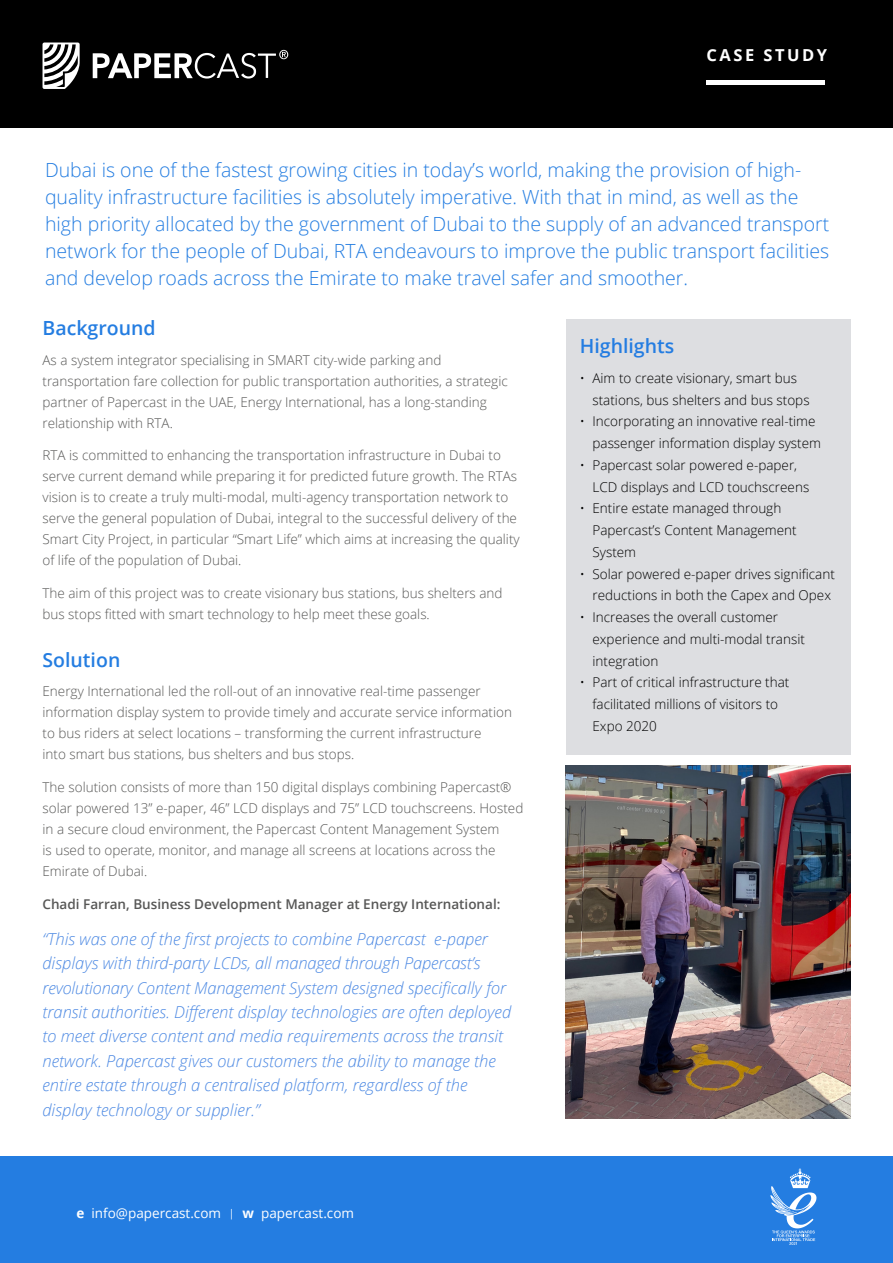
<style>
.page{position:relative;width:893px;height:1263px;background:#fff}
.page>*{position:absolute;margin:0;border:0;box-sizing:border-box;transform-origin:0 0}
.t1{font:300 19.5px/27px "Open Sans";color:#247de1}
.t2{font:600 19.5px "Open Sans";color:#247de1}
.t3{font:italic 300 16.5px/24.3px "Open Sans";color:#4e8ae3}
.t4{font:700 16.5px "Open Sans";letter-spacing:.15em;color:#fff}
.t5{font:300 13.5px/21px "Open Sans";color:#575756}
.t6{font:300 13.5px/21.8px "Open Sans";color:#000}
.t7{font:600 13.5px "Open Sans";color:#575756}
.t8{font:13.5px "Open Sans";color:#fff}
.s1{font-weight:700}
.s2{font-size:10.5px}
</style>
<div class="page">
<div style="left:566px;top:319px;width:284px;height:435px;background:#dddee1"></div>
<img style="left:566px;top:765px;width:284px;height:353px">
<div style="left:0;top:1157px;width:893px;height:106px;background:#247de1"></div>
<svg style="left:770px;top:1168px;width:46px;height:77px"></svg>
<div style="left:0;top:0;width:893px;height:128px;background:#000"></div>
<svg style="left:43px;top:43px;width:37px;height:46px"></svg>
<svg style="left:93px;top:50px;width:195px;height:29px"></svg>
<hr style="left:707px;top:81px;width:118px;height:4px;background:#fff">
<p class="t4" style="left:707px;top:44px;width:122px">CASE STUDY</p>
<p class="t1" style="left:45px;top:155px;width:786px">Dubai is one of the fastest growing cities in today’s world, making the provision of high&shy;quality infrastructure facilities is absolutely imperative. With that in mind, as well as the high priority allocated by the government of Dubai to the supply of an advanced transport network for the people of Dubai, RTA endeavours to improve the public transport facilities and develop roads across the Emirate to make travel safer and smoother.</p>
<h1 class="t2" style="left:43px;top:315px;width:115px">Background</h1>
<p class="t5" style="left:43px;top:349px;width:467px">As a system integrator specialising in SMART city-wide parking and transportation fare collection for public transportation authorities, a strategic partner of Papercast in the UAE, Energy International, has a long-standing relationship with RTA.</p>
<p class="t5" style="left:43px;top:444px;width:479px">RTA is committed to enhancing the transportation infrastructure in Dubai to serve current demand while preparing it for predicted future growth. The RTAs vision is to create a truly multi-modal, multi-agency transportation network to serve the general population of Dubai, integral to the successful delivery of the Smart City Project, in particular “Smart Life” which aims at increasing the quality of life of the population of Dubai.</p>
<p class="t5" style="left:43px;top:582px;width:461px">The aim of this project was to create visionary bus stations, bus shelters and bus stops fitted with smart technology to help meet these goals.</p>
<h1 class="t2" style="left:43px;top:646px;width:79px">Solution</h1>
<p class="t5" style="left:43px;top:681px;width:471px">Energy International led the roll-out of an innovative real-time passenger information display system to provide timely and accurate service information to bus riders at select locations – transforming the current infrastructure<br>into smart bus stations, bus shelters and bus stops.</p>
<p class="t5" style="left:43px;top:776px;width:482px">The solution consists of more than 150 digital displays combining Papercast® solar powered 13” e-paper, 46” LCD displays and 75” LCD touchscreens. Hosted in a secure cloud environment, the Papercast Content Management System<br>is used to operate, monitor, and manage all screens at locations across the Emirate of Dubai.</p>
<p class="t7" style="left:43px;top:895px;width:459px">Chadi Farran, Business Development Manager at Energy International:</p>
<p class="t3" style="left:43px;top:926px;width:470px">“This was one of the first projects to combine Papercast e-paper displays with third-party LCDs, all managed through Papercast’s revolutionary Content Management System designed specifically for transit authorities. Different display technologies are often deployed to meet diverse content and media requirements across the transit network. Papercast gives our customers the ability to manage the entire estate through a centralised platform, regardless of the display technology or supplier.”</p>
<p class="t8" style="left:77px;top:1204px;width:279px"><span class="s1">e</span> info@papercast.com <span class="s2">|</span> <span class="s1">w</span> papercast.com</p>
<h1 class="t2" style="left:580px;top:332px;width:96px">Highlights</h1>
<p class="t6" style="left:592px;top:367px;width:219px;text-indent:-13px">• Aim to create visionary, smart bus stations, bus shelters and bus stops</p>
<p class="t6" style="left:592px;top:410px;width:230px;text-indent:-13px">• Incorporating an innovative real-time passenger information display system</p>
<p class="t6" style="left:592px;top:454px;width:218px;text-indent:-13px">• Papercast solar powered e-paper,<br>LCD displays and LCD touchscreens</p>
<p class="t6" style="left:592px;top:497px;width:206px;text-indent:-13px">• Entire estate managed through<br>Papercast’s Content Management<br>System</p>
<p class="t6" style="left:580px;top:562px;width:257px;text-align:right">• Solar powered e-paper drives significant reductions in both the Capex and Opex</p>
<p class="t6" style="left:592px;top:606px;width:214px;text-indent:-13px">• Increases the overall customer experience and multi-modal transit integration</p>
<p class="t6" style="left:592px;top:671px;width:198px;text-indent:-13px">• Part of critical infrastructure that facilitated millions of visitors to<br>Expo 2020</p>
</div>
